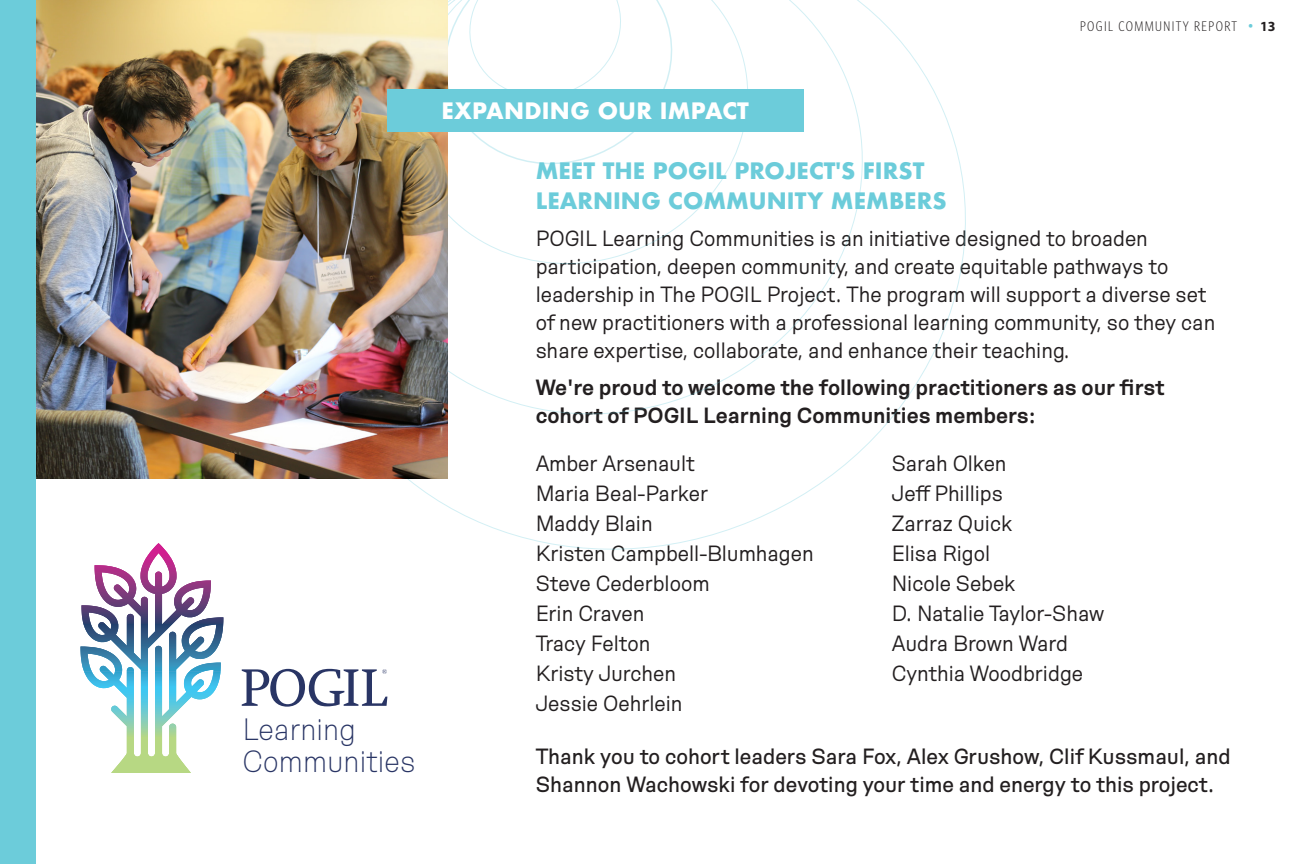
<style>
.page{position:relative;width:1296px;height:864px;background:#fff}
.page>*{position:absolute;margin:0;border:0;box-sizing:border-box;transform-origin:0 0}
.t1{font:100 30.8px/32px "Hope Sans";letter-spacing:.005em;color:#293565}
._1-subheadings{font:300 22px/28px "Hope Sans";color:#231f20}
._1-main_text{font:300 22px "Hope Sans";color:#231f20}
._1-main_text-2{font:22px/28px "Hope Sans";color:#231f20}
._1-main_text-3{font:600 22px/28px "Hope Sans";color:#231f20}
._1-subheadings-2{font:700 22px/30px "Futura";color:#6cccda}
.t2{font:700 22px "Futura";letter-spacing:.01em;color:#fff}
.t3{font:300 14px "Whitney Condensed";letter-spacing:.1em;color:#231f20}
.t4{font:700 14px "Myriad Pro";color:#231f20}
.s1{font-family:"Myriad Pro";font-weight:700;font-size:20px;color:#6cccda}
</style>
<div class="page">
<svg style="left:407px;top:0;width:559px;height:550px"></svg>
<img style="left:36px;top:0;width:411px;height:479px">
<div style="left:0;top:0;width:36px;height:864px;background:#6cccda"></div>
<div style="left:387px;top:89px;width:417px;height:42px;background:#6cccda"></div>
<svg style="left:242px;top:669px;width:145px;height:38px"></svg>
<svg style="left:80px;top:543px;width:143px;height:230px"></svg>
<p class="t1" style="left:243px;top:714px;width:174px">Learning<br>Communities</p>
<p class="t2" style="left:441px;top:95px;width:309px">EXPANDING OUR IMPACT</p>
<p class="t3" style="left:1080px;top:18px;width:175px">POGIL COMMUNITY REPORT <span class="s1">·</span></p>
<p class="t4" style="left:1260px;top:18px;width:17px">13</p>
<p class="_1-subheadings-2" style="left:536px;top:156px;width:412px">MEET THE POGIL PROJECT'S FIRST<br>LEARNING COMMUNITY MEMBERS</p>
<p class="_1-subheadings" style="left:536px;top:225px;width:681px">POGIL Learning Communities is an initiative designed to broaden participation, deepen community, and create equitable pathways to leadership in The POGIL Project. The program will support a diverse set of new practitioners with a professional learning community, so they can share expertise, collaborate, and enhance their teaching.</p>
<p class="_1-main_text-3" style="left:536px;top:374px;width:630px">We're proud to welcome the following practitioners as our first cohort of POGIL Learning Communities members:</p>
<p class="_1-main_text" style="left:536px;top:451px;width:161px">Amber Arsenault</p>
<p class="_1-main_text" style="left:536px;top:481px;width:174px">Maria Beal-Parker</p>
<p class="_1-main_text" style="left:536px;top:511px;width:119px">Maddy Blain</p>
<p class="_1-main_text" style="left:536px;top:541px;width:280px">Kristen Campbell-Blumhagen</p>
<p class="_1-main_text" style="left:536px;top:571px;width:176px">Steve Cederbloom</p>
<p class="_1-main_text" style="left:536px;top:601px;width:110px">Erin Craven</p>
<p class="_1-main_text" style="left:536px;top:631px;width:116px">Tracy Felton</p>
<p class="_1-main_text" style="left:536px;top:661px;width:142px">Kristy Jurchen</p>
<p class="_1-main_text" style="left:536px;top:691px;width:149px">Jessie Oehrlein</p>
<p class="_1-main_text" style="left:892px;top:451px;width:116px">Sarah Olken</p>
<p class="_1-main_text" style="left:892px;top:481px;width:113px">Jeff Phillips</p>
<p class="_1-main_text" style="left:892px;top:511px;width:122px">Zarraz Quick</p>
<p class="_1-main_text" style="left:892px;top:541px;width:100px">Elisa Rigol</p>
<p class="_1-main_text" style="left:892px;top:571px;width:125px">Nicole Sebek</p>
<p class="_1-main_text" style="left:892px;top:601px;width:214px">D. Natalie Taylor-Shaw</p>
<p class="_1-main_text" style="left:892px;top:631px;width:178px">Audra Brown Ward</p>
<p class="_1-main_text" style="left:892px;top:661px;width:193px">Cynthia Woodbridge</p>
<p class="_1-main_text-2" style="left:536px;top:742px;width:697px">Thank you to cohort leaders Sara Fox, Alex Grushow, Clif Kussmaul, and<br>Shannon Wachowski for devoting your time and energy to this project.</p>
</div>
